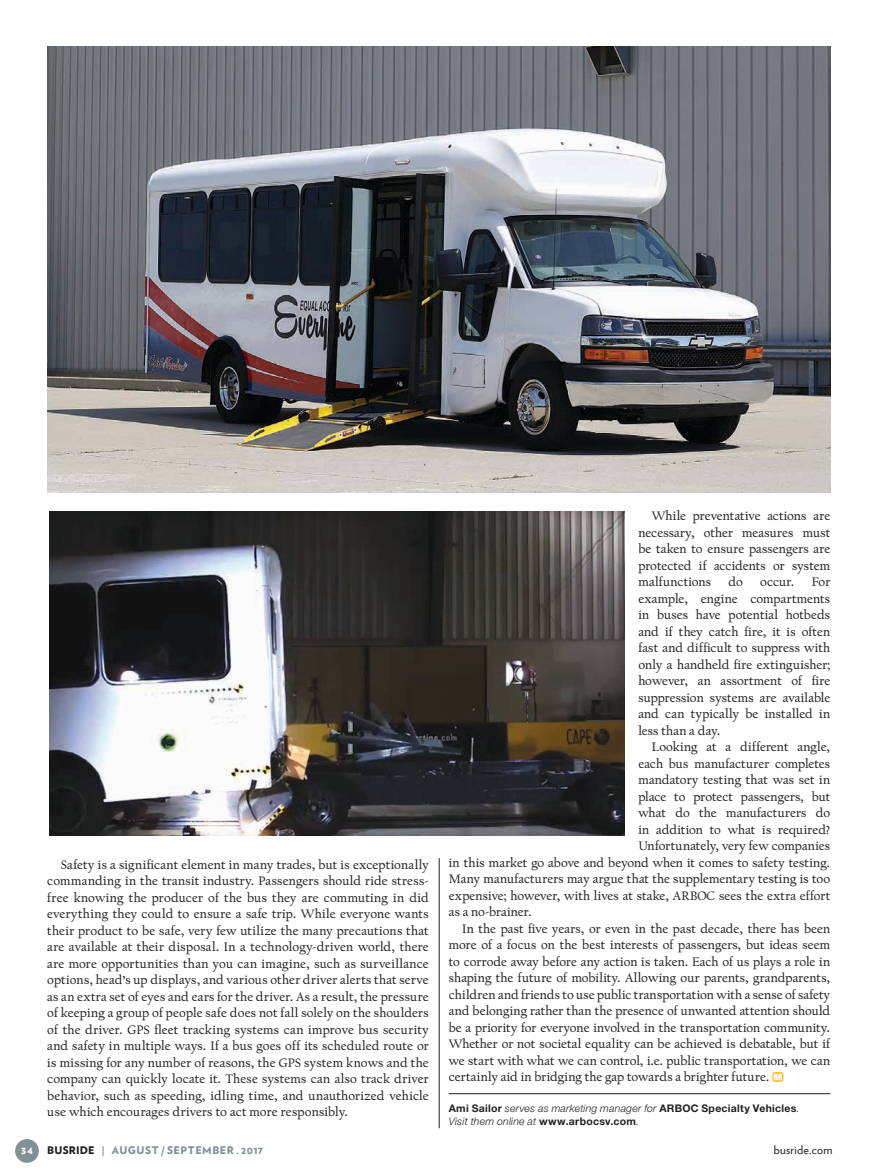
<style>
.page{position:relative;width:878px;height:1175px;background:#fff}
.page>*{position:absolute;margin:0;border:0;box-sizing:border-box;transform-origin:0 0}
.t1{font:12.75px/16.5px "Californian Text";letter-spacing:.005em;color:#231f20;text-align:justify}
.t2{font:12px "Verlag";letter-spacing:.02em;color:#231f20}
.t3{font:700 10.5px/13.5px "Helvetica Neue LT Std";letter-spacing:.025em;color:#231f20}
.t4{font:900 10.5px "Verlag";letter-spacing:.045em;color:#849097}
.t5{font:900 10.5px "Verlag";color:#fff}
.s1{font-weight:300;font-style:italic}
.s2{color:#231f20}
.s3{font-family:"Benton Sans";font-weight:300;color:#231f20}
</style>
<div class="page">
<div style="left:15px;top:1139px;width:24px;height:23px;background:#849097;border-radius:50%"></div>
<img style="left:47px;top:47px;width:783px;height:446px">
<img style="left:49px;top:511px;width:575px;height:324px">
<svg style="left:772px;top:1072px;width:11px;height:9px"></svg>
<svg style="left:773px;top:1073px;width:9px;height:7px"></svg>
<hr style="left:449px;top:1093px;width:381px;height:1px;background:#231f20">
<hr style="left:439px;top:858px;width:1px;height:270px;background:#231f20">
<p class="t1" style="left:47px;top:856px;width:383px;text-indent:14px">Safety is a significant element in many trades, but is exceptionally commanding in the transit industry. Passengers should ride stress&shy;free knowing the producer of the bus they are commuting in did everything they could to ensure a safe trip. While everyone wants their product to be safe, very few utilize the many precautions that are available at their disposal. In a technology-driven world, there are more opportunities than you can imagine, such as surveillance options, head’s up displays, and various other driver alerts that serve as an extra set of eyes and ears for the driver. As a result, the pressure of keeping a group of people safe does not fall solely on the shoulders of the driver. GPS fleet tracking systems can improve bus security and safety in multiple ways. If a bus goes off its scheduled route or is missing for any number of reasons, the GPS system knows and the company can quickly locate it. These systems can also track driver behavior, such as speeding, idling time, and unauthorized vehicle use which encourages drivers to act more responsibly.</p>
<p class="t1" style="left:638px;top:508px;width:193px;text-indent:14px">While preventative actions are necessary, other measures must be taken to ensure passengers are protected if accidents or system malfunctions</p>
<p class="t1" style="left:728px;top:574px;width:16px">do</p>
<p class="t1" style="left:760px;top:574px;width:36px">occur.</p>
<p class="t1" style="left:638px;top:574px;width:193px;text-indent:173px">For example, engine compartments in buses have potential hotbeds and if they catch fire, it is often fast and difficult to suppress with only a handheld fire extinguisher; however, an assortment of fire suppression systems are available and can typically be installed in less than a day.</p>
<p class="t1" style="left:651px;top:739px;width:180px">Looking at a different angle,</p>
<p class="t1" style="left:638px;top:756px;width:193px">each bus manufacturer completes</p>
<p class="t1" style="left:638px;top:772px;width:193px">mandatory testing that was set in</p>
<p class="t1" style="left:638px;top:789px;width:193px">place to protect passengers, but</p>
<p class="t1" style="left:638px;top:805px;width:193px">what do the manufacturers do</p>
<p class="t1" style="left:638px;top:822px;width:193px">in addition to what is required?</p>
<p class="t1" style="left:638px;top:838px;width:193px">Unfortunately, very few companies</p>
<p class="t1" style="left:449px;top:855px;width:383px">in this market go above and beyond when it comes to safety testing.</p>
<p class="t1" style="left:449px;top:871px;width:383px">Many manufacturers may argue that the supplementary testing is too</p>
<p class="t1" style="left:449px;top:888px;width:383px">expensive; however, with lives at stake, ARBOC sees the extra effort</p>
<p class="t1" style="left:449px;top:904px;width:84px">as a no-brainer.</p>
<p class="t1" style="left:462px;top:921px;width:369px">In the past five years, or even in the past decade, there has been</p>
<p class="t1" style="left:449px;top:937px;width:383px">more of a focus on the best interests of passengers, but ideas seem</p>
<p class="t1" style="left:449px;top:954px;width:383px">to corrode away before any action is taken. Each of us plays a role in</p>
<p class="t1" style="left:449px;top:970px;width:383px">shaping the future of mobility. Allowing our parents, grandparents,</p>
<p class="t1" style="left:449px;top:987px;width:383px">children and friends to use public transportation with a sense of safety</p>
<p class="t1" style="left:449px;top:1003px;width:383px">and belonging rather than the presence of unwanted attention should</p>
<p class="t1" style="left:449px;top:1020px;width:383px">be a priority for everyone involved in the transportation community.</p>
<p class="t1" style="left:449px;top:1036px;width:383px">Whether or not societal equality can be achieved is debatable, but if</p>
<p class="t1" style="left:449px;top:1053px;width:383px">we start with what we can control, i.e. public transportation, we can</p>
<p class="t1" style="left:449px;top:1069px;width:322px">certainly aid in bridging the gap towards a brighter future.</p>
<p class="t3" style="left:449px;top:1100px;width:352px">Ami Sailor <span class="s1">serves as marketing manager for</span> ARBOC Specialty Vehicles<span class="s1">.<br>Visit them online at</span> www.arbocsv.com<span class="s1">.</span></p>
<p class="t5" style="left:21px;top:1141px;width:13px">34</p>
<p class="t4" style="left:47px;top:1141px;width:217px"><span class="s2">BUSRIDE</span> <span class="s3">|</span> AUGUST / SEPTEMBER . 2017</p>
<p class="t2" style="left:773px;top:1140px;width:60px">busride.com</p>
</div>
